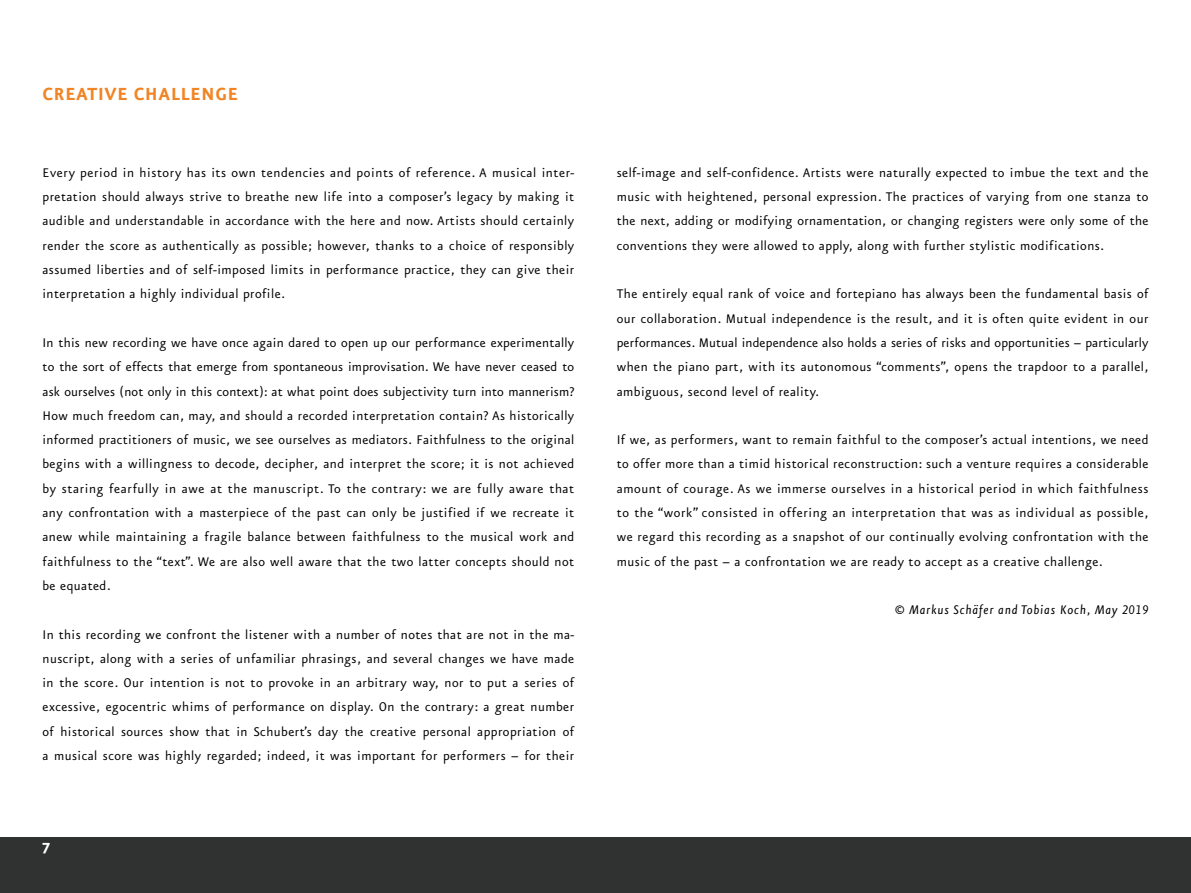
<style>
.page{position:relative;width:1191px;height:893px;background:#fff}
.page>*{position:absolute;margin:0;border:0;box-sizing:border-box;transform-origin:0 0}
.t1{font:700 21px "Eureka Sans";letter-spacing:.03em;color:#f18424}
.t2{font:700 18px "Eureka Sans";color:#fff}
.t3{font:15px/24.3px "Eureka Sans";letter-spacing:.03em;color:#000;text-align:justify}
.t4{font:italic 15px "Eureka Sans";letter-spacing:.05em;color:#000}
</style>
<div class="page">
<div style="left:0;top:838px;width:1191px;height:55px;background:#303232"></div>
<h1 class="t1" style="left:43px;top:84px;width:197px">CREATIVE CHALLENGE</h1>
<p class="t3" style="left:43px;top:161px;width:533px">Every period in history has its own tendencies and points of reference. A musical inter&shy;pretation should always strive to breathe new life into a composer’s legacy by making it audible and understandable in accordance with the here and now. Artists should certainly render the score as authentically as possible; however, thanks to a choice of responsibly assumed liberties and of self-imposed limits in performance practice, they can give their interpretation a highly individual profile.</p>
<p class="t3" style="left:43px;top:331px;width:533px">In this new recording we have once again dared to open up our performance experimentally to the sort of effects that emerge from spontaneous improvisation. We have never ceased to ask ourselves (not only in this context): at what point does subjectivity turn into mannerism?<br>How much freedom can, may, and should a recorded interpretation contain? As historically informed practitioners of music, we see ourselves as mediators. Faithfulness to the original begins with a willingness to decode, decipher, and interpret the score; it is not achieved by staring fearfully in awe at the manuscript. To the contrary: we are fully aware that any confrontation with a masterpiece of the past can only be justified if we recreate it anew while maintaining a fragile balance between faithfulness to the musical work and faithfulness to the “text”. We are also well aware that the two latter concepts should not be equated.</p>
<p class="t3" style="left:43px;top:623px;width:533px">In this recording we confront the listener with a number of notes that are not in the ma&shy;nuscript, along with a series of unfamiliar phrasings, and several changes we have made in the score. Our intention is not to provoke in an arbitrary way, nor to put a series of excessive, egocentric whims of performance on display. On the contrary: a great number of historical sources show that in Schubert’s day the creative personal appropriation of a musical score was highly regarded; indeed, it was important for performers – for their</p>
<p class="t2" style="left:43px;top:836px;width:9px">7</p>
<p class="t3" style="left:617px;top:161px;width:533px">self-image and self-confidence. Artists were naturally expected to imbue the text and the music with heightened, personal expression. The practices of varying from one stanza to the next, adding or modifying ornamentation, or changing registers were only some of the conventions they were allowed to apply, along with further stylistic modifications.</p>
<p class="t3" style="left:617px;top:282px;width:533px">The entirely equal rank of voice and fortepiano has always been the fundamental basis of our collaboration. Mutual independence is the result, and it is often quite evident in our performances. Mutual independence also holds a series of risks and opportunities – particularly when the piano part, with its autonomous “comments”, opens the trapdoor to a parallel, ambiguous, second level of reality.</p>
<p class="t3" style="left:617px;top:428px;width:533px">If we, as performers, want to remain faithful to the composer’s actual intentions, we need to offer more than a timid historical reconstruction: such a venture requires a considerable amount of courage. As we immerse ourselves in a historical period in which faithfulness to the “work” consisted in offering an interpretation that was as individual as possible, we regard this recording as a snapshot of our continually evolving confrontation with the music of the past – a confrontation we are ready to accept as a creative challenge.</p>
<p class="t4" style="left:895px;top:603px;width:255px">© Markus Schäfer and Tobias Koch, May 2019</p>
</div>
